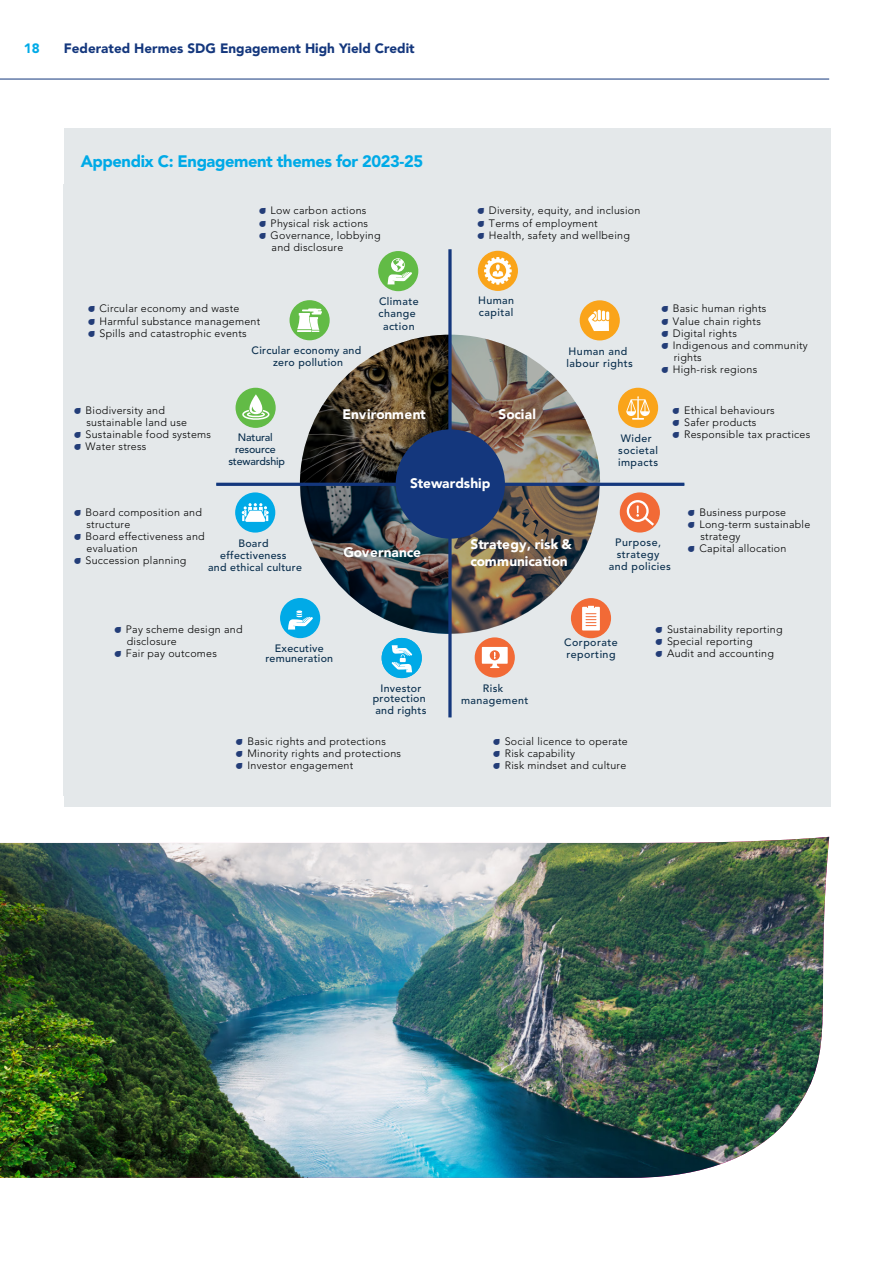
<style>
.page{position:relative;width:893px;height:1263px;background:#fff}
.page>*{position:absolute;margin:0;border:0;box-sizing:border-box;transform-origin:0 0}
.Heading_1_FH{font:900 16.5px "Avenir LT Std";letter-spacing:-.025em;color:#00aae7}
.t1{font:900 13.65px/16.8px "Avenir LT Std";color:#fff}
.t2{font:900 13.5px "Avenir LT Std";color:#14377d}
.t3{font:900 13.5px "Avenir LT Std";color:#00aae7}
.t4{font:300 10.65px/12.1px "Avenir LT Std";letter-spacing:.025em;color:#000}
.t5{font:500 10.65px/12.1px "Avenir LT Std";letter-spacing:.025em;color:#092e4d;text-align:center}
.t6{font:500 10.65px/12.1px "Avenir LT Std";letter-spacing:-.015em;color:#092e4d;text-align:center}
.s1{font-family:"Droplets";font-weight:400;color:#233d78}
</style>
<div class="page">
<div style="left:64px;top:128px;width:766px;height:678px;background:#e4e8ea"></div>
<svg style="left:378px;top:251px;width:40px;height:40px"></svg>
<svg style="left:478px;top:251px;width:40px;height:40px"></svg>
<img style="left:235px;top:300px;width:425px;height:378px">
<div style="left:397px;top:431px;width:106px;height:106px;background:#14377d;border-radius:50%"></div>
<div style="left:396px;top:429px;width:109px;height:110px;border:3px solid #14377d;border-radius:50%"></div>
<hr style="left:216px;top:483px;width:468px;height:3px;background:#14377d">
<svg style="left:448px;top:249px;width:4px;height:468px;fill:#14377d"></svg>
<img style="left:0;top:837px;width:830px;height:341px">
<hr style="left:0;top:79px;width:829px;height:1px;background:#14377d">
<p class="t3" style="left:24px;top:40px;width:17px">18</p>
<p class="t2" style="left:64px;top:40px;width:352px">Federated Hermes SDG Engagement High Yield Credit</p>
<p class="Heading_1_FH" style="left:81px;top:151px;width:344px">Appendix C: Engagement themes for 2023-25</p>
<p class="t4" style="left:259px;top:205px;width:108px"><span class="s1">A</span> Low carbon actions</p>
<p class="t4" style="left:259px;top:217px;width:110px"><span class="s1">A</span> Physical risk actions</p>
<p class="t4" style="left:259px;top:229px;width:123px"><span class="s1">A</span> Governance, lobbying</p>
<p class="t4" style="left:272px;top:241px;width:73px">and disclosure</p>
<p class="t4" style="left:478px;top:205px;width:164px"><span class="s1">A</span> Diversity, equity, and inclusion<br><span class="s1">A</span> Terms of employment<br><span class="s1">A</span> Health, safety and wellbeing</p>
<p class="t4" style="left:88px;top:303px;width:173px"><span class="s1">A</span> Circular economy and waste<br><span class="s1">A</span> Harmful substance management<br><span class="s1">A</span> Spills and catastrophic events</p>
<p class="t5" style="left:252px;top:344px;width:111px">Circular economy and zero pollution</p>
<p class="t5" style="left:379px;top:296px;width:42px">Climate change action</p>
<p class="t5" style="left:478px;top:294px;width:38px;text-align:left">Human capital</p>
<p class="t5" style="left:566px;top:345px;width:68px;text-align:left">Human and labour rights</p>
<p class="t4" style="left:662px;top:303px;width:106px"><span class="s1">A</span> Basic human rights</p>
<p class="t4" style="left:662px;top:315px;width:101px"><span class="s1">A</span> Value chain rights</p>
<p class="t4" style="left:662px;top:327px;width:77px"><span class="s1">A</span> Digital rights</p>
<p class="t4" style="left:662px;top:339px;width:148px"><span class="s1">A</span> Indigenous and community</p>
<p class="t4" style="left:674px;top:351px;width:29px">rights</p>
<p class="t4" style="left:662px;top:364px;width:97px"><span class="s1">A</span> High-risk regions</p>
<p class="t4" style="left:74px;top:404px;width:92px"><span class="s1">A</span> Biodiversity and</p>
<p class="t4" style="left:87px;top:416px;width:102px">sustainable land use</p>
<p class="t4" style="left:74px;top:428px;width:138px"><span class="s1">A</span> Sustainable food systems</p>
<p class="t4" style="left:74px;top:440px;width:74px"><span class="s1">A</span> Water stress</p>
<p class="t6" style="left:228px;top:431px;width:58px">Natural resource stewardship</p>
<p class="t1" style="left:342px;top:406px;width:85px">Environment</p>
<p class="t1" style="left:499px;top:406px;width:39px">Social</p>
<p class="t5" style="left:618px;top:432px;width:42px;text-align:left">Wider societal impacts</p>
<p class="t4" style="left:673px;top:404px;width:139px"><span class="s1">A</span> Ethical behaviours<br><span class="s1">A</span> Safer products<br><span class="s1">A</span> Responsible tax practices</p>
<p class="t4" style="left:74px;top:506px;width:129px"><span class="s1">A</span> Board composition and</p>
<p class="t4" style="left:87px;top:518px;width:45px">structure</p>
<p class="t4" style="left:74px;top:530px;width:132px"><span class="s1">A</span> Board effectiveness and</p>
<p class="t4" style="left:87px;top:542px;width:53px">evaluation</p>
<p class="t4" style="left:74px;top:554px;width:114px"><span class="s1">A</span> Succession planning</p>
<p class="t5" style="left:208px;top:537px;width:95px">Board effectiveness<br>and ethical culture</p>
<p class="t1" style="left:410px;top:475px;width:82px">Stewardship</p>
<p class="t1" style="left:343px;top:544px;width:79px">Governance</p>
<p class="t1" style="left:471px;top:536px;width:103px">Strategy, risk &amp; communication</p>
<p class="t5" style="left:609px;top:536px;width:64px">Purpose, strategy and policies</p>
<p class="t4" style="left:688px;top:506px;width:99px"><span class="s1">A</span> Business purpose</p>
<p class="t4" style="left:688px;top:518px;width:124px"><span class="s1">A</span> Long-term sustainable</p>
<p class="t4" style="left:700px;top:530px;width:41px">strategy</p>
<p class="t4" style="left:688px;top:542px;width:100px"><span class="s1">A</span> Capital allocation</p>
<p class="t4" style="left:115px;top:623px;width:129px"><span class="s1">A</span> Pay scheme design and</p>
<p class="t4" style="left:127px;top:635px;width:51px">disclosure</p>
<p class="t4" style="left:115px;top:647px;width:104px"><span class="s1">A</span> Fair pay outcomes</p>
<p class="t5" style="left:265px;top:643px;width:69px;line-height:10.2px">Executive remuneration</p>
<p class="t5" style="left:373px;top:684px;width:54px;line-height:10.2px">Investor protection</p>
<p class="t5" style="left:375px;top:704px;width:52px">and rights</p>
<p class="t5" style="left:461px;top:682px;width:69px">Risk management</p>
<p class="t5" style="left:564px;top:636px;width:55px;text-align:left">Corporate reporting</p>
<p class="t4" style="left:656px;top:623px;width:128px"><span class="s1">A</span> Sustainability reporting<br><span class="s1">A</span> Special reporting<br><span class="s1">A</span> Audit and accounting</p>
<p class="t4" style="left:236px;top:735px;width:166px"><span class="s1">A</span> Basic rights and protections<br><span class="s1">A</span> Minority rights and protections<br><span class="s1">A</span> Investor engagement</p>
<p class="t4" style="left:494px;top:735px;width:136px"><span class="s1">A</span> Social licence to operate<br><span class="s1">A</span> Risk capability<br><span class="s1">A</span> Risk mindset and culture</p>
</div>
